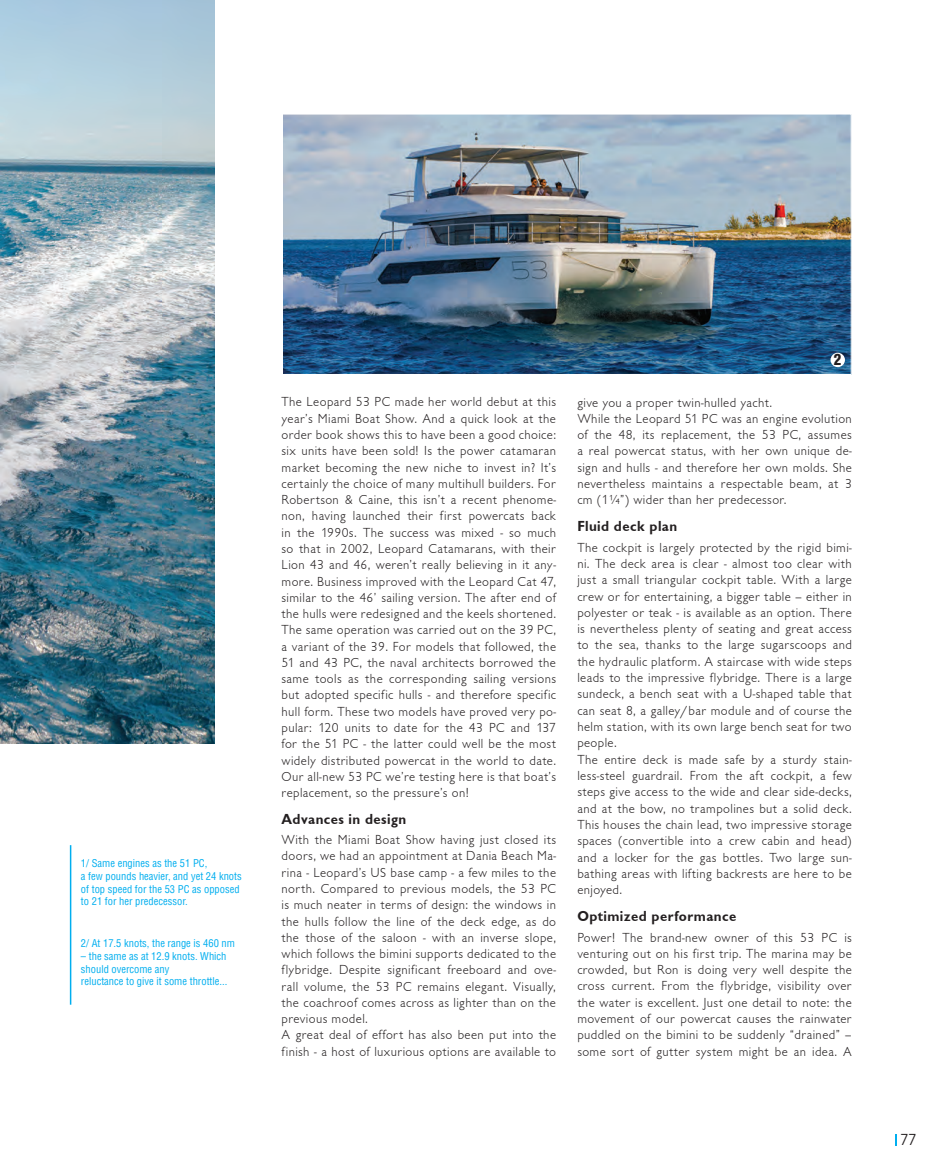
<style>
.page{position:relative;width:939px;height:1169px;background:#fff}
.page>*{position:absolute;margin:0;border:0;box-sizing:border-box;transform-origin:0 0}
.t1{font:16.5px "Avant Garde Gothic Itc T";color:#231f20}
.t2{font:700 15px "Chantilly";letter-spacing:.03em;color:#231f20}
.t3{font:900 condensed 15px "Helvetica";color:#231f20}
.t4{font:300 13.5px/16.2px "Chantilly LH";letter-spacing:.03em;color:#231f20}
.t5{font:condensed 10.5px/12.6px "Helvetica";color:#00aeef}
</style>
<div class="page">
<img style="left:0;top:0;width:215px;height:743px">
<hr style="left:70px;top:845px;width:1px;height:159px;background:#00aeef">
<img style="left:283px;top:115px;width:566px;height:258px">
<div style="left:274px;top:113px;width:577px;height:262px;border:1px solid #fff"></div>
<div style="left:830px;top:353px;width:14px;height:14px;background:#fff;border-radius:50%"></div>
<p class="t5" style="left:81px;top:857px;width:162px">1/ Same engines as the 51 PC,<br>a few pounds heavier, and yet 24 knots of top speed for the 53 PC as opposed to 21 for her predecessor.</p>
<p class="t5" style="left:81px;top:937px;width:155px">2/ At 17.5 knots, the range is 460 nm</p>
<p class="t5" style="left:81px;top:949px;width:148px">– the same as at 12.9 knots. Which should overcome any<br>reluctance to give it some throttle...</p>
<p class="t4" style="left:281px;top:394px;width:276px;text-align:justify">The Leopard 53 PC made her world debut at this year’s Miami Boat Show. And a quick look at the order book shows this to have been a good choice: six units have been sold! Is the power catamaran market becoming the new niche to invest in? It’s certainly the choice of many multihull builders. For Robertson &amp; Caine, this isn’t a recent phenome&shy;non, having launched their first powercats back in the 1990s. The success was mixed - so much so that in 2002, Leopard Catamarans, with their Lion 43 and 46, weren’t really believing in it any&shy;more. Business improved with the Leopard Cat 47, similar to the 46’ sailing version. The after end of the hulls were redesigned and the keels shortened.<br>The same operation was carried out on the 39 PC, a variant of the 39. For models that followed, the 51 and 43 PC, the naval architects borrowed the same tools as the corresponding sailing versions but adopted specific hulls - and therefore specific hull form. These two models have proved very po&shy;pular: 120 units to date for the 43 PC and 137 for the 51 PC - the latter could well be the most widely distributed powercat in the world to date.<br>Our all-new 53 PC we’re testing here is that boat’s replacement, so the pressure’s on!</p>
<p class="t2" style="left:281px;top:810px;width:126px">Advances in design</p>
<p class="t4" style="left:281px;top:832px;width:276px">With the Miami Boat Show having just closed its doors, we had an appointment at Dania Beach Ma&shy;rina - Leopard’s US base camp - a few miles to the north. Compared to previous models, the 53 PC is much neater in terms of design: the windows in the hulls follow the line of the deck edge, as do the those of the saloon - with an inverse slope, which follows the bimini supports dedicated to the flybridge. Despite significant freeboard and ove&shy;rall volume, the 53 PC remains elegant. Visually, the coachroof comes across as lighter than on the previous model.<br>A great deal of effort has also been put into the finish - a host of luxurious options are available to</p>
<p class="t3" style="left:833px;top:350px;width:9px">2</p>
<p class="t4" style="left:577px;top:394px;width:276px">give you a proper twin-hulled yacht.<br>While the Leopard 51 PC was an engine evolution of the 48, its replacement, the 53 PC, assumes a real powercat status, with her own unique de&shy;sign and hulls - and therefore her own molds. She nevertheless maintains a respectable beam, at 3 cm (1¼”) wider than her predecessor.</p>
<p class="t2" style="left:577px;top:517px;width:101px">Fluid deck plan</p>
<p class="t4" style="left:577px;top:539px;width:276px">The cockpit is largely protected by the rigid bimi&shy;ni. The deck area is clear - almost too clear with just a small triangular cockpit table. With a large crew or for entertaining, a bigger table – either in polyester or teak - is available as an option. There is nevertheless plenty of seating and great access to the sea, thanks to the large sugarscoops and the hydraulic platform. A staircase with wide steps leads to the impressive flybridge. There is a large sundeck, a bench seat with a U-shaped table that can seat 8, a galley/bar module and of course the helm station, with its own large bench seat for two people.<br>The entire deck is made safe by a sturdy stain&shy;less-steel guardrail. From the aft cockpit, a few steps give access to the wide and clear side-decks, and at the bow, no trampolines but a solid deck.<br>This houses the chain lead, two impressive storage spaces (convertible into a crew cabin and head) and a locker for the gas bottles. Two large sun&shy;bathing areas with lifting backrests are here to be enjoyed.</p>
<p class="t2" style="left:577px;top:907px;width:160px">Optimized performance</p>
<p class="t4" style="left:577px;top:929px;width:276px;text-align:justify">Power! The brand-new owner of this 53 PC is venturing out on his first trip. The marina may be crowded, but Ron is doing very well despite the cross current. From the flybridge, visibility over the water is excellent. Just one detail to note: the movement of our powercat causes the rainwater puddled on the bimini to be suddenly “drained” – some sort of gutter system might be an idea. A</p>
<p class="t1" style="left:899px;top:1130px;width:18px">77</p>
</div>
